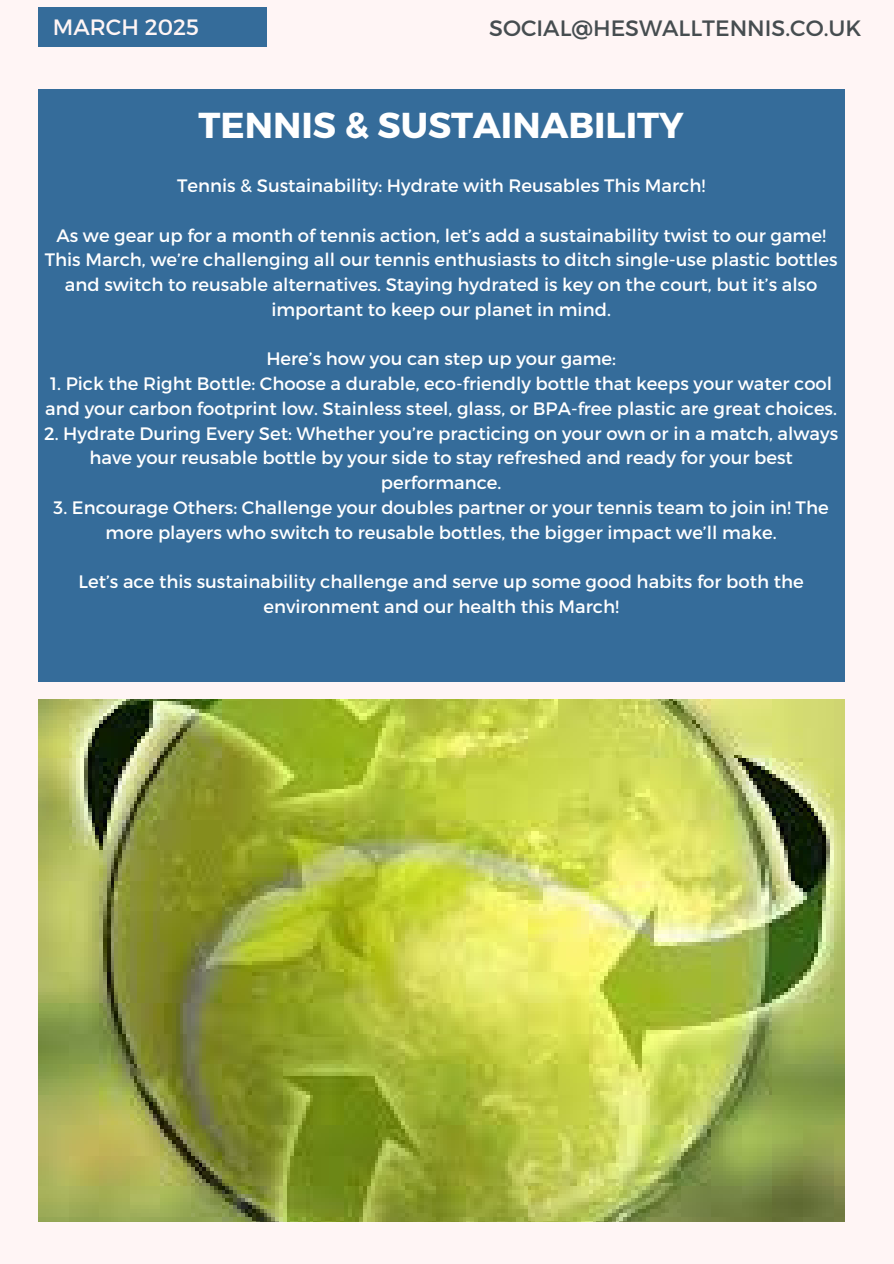
<style>
.page{position:relative;width:894px;height:1264px;background:#fff}
.page>*{position:absolute;margin:0;border:0;box-sizing:border-box;transform-origin:0 0}
.t1{font:700 36px "Montserrat";color:#fff}
.t2{font:700 36px "Montserrat";color:#fff5f5}
.t3{font:22.2px "Montserrat";color:#464d50}
.t4{font:22.2px "Montserrat";color:#fff5f5}
.t5{font:18px/24.8px "Montserrat";color:#fff;text-align:center}
</style>
<div class="page">
<div style="left:0;top:0;width:893px;height:1263px;background:#fff5f5"></div>
<div style="left:38px;top:7px;width:229px;height:39px;background:#356c9a"></div>
<div style="left:38px;top:89px;width:805px;height:593px;background:#356c9a"></div>
<img style="left:38px;top:699px;width:806px;height:522px">
<p class="t4" style="left:53px;top:12px;width:147px">MARCH 2025</p>
<h1 class="t3" style="left:489px;top:13px;width:373px">SOCIAL@HESWALLTENNIS.CO.UK</h1>
<h2 class="t2" style="left:521px;top:88px;width:284px">SOCIAL TENNIS</h2>
<h2 class="t1" style="left:198px;top:102px;width:486px">TENNIS &amp; SUSTAINABILITY</h2>
<h1 class="t5" style="left:177px;top:172px;width:529px">Tennis &amp; Sustainability: Hydrate with Reusables This March!</h1>
<p class="t5" style="left:45px;top:222px;width:794px">As we gear up for a month of tennis action, let’s add a sustainability twist to our game!<br>This March, we’re challenging all our tennis enthusiasts to ditch single-use plastic bottles and switch to reusable alternatives. Staying hydrated is key on the court, but it’s also important to keep our planet in mind.</p>
<p class="t5" style="left:266px;top:345px;width:351px">Here’s how you can step up your game:</p>
<p class="t5" style="left:45px;top:370px;width:793px;text-align:left">1. Pick the Right Bottle: Choose a durable, eco-friendly bottle that keeps your water cool and your carbon footprint low. Stainless steel, glass, or BPA-free plastic are great choices.</p>
<p class="t5" style="left:44px;top:420px;width:795px">2. Hydrate During Every Set: Whether you’re practicing on your own or in a match, always have your reusable bottle by your side to stay refreshed and ready for your best performance.</p>
<p class="t5" style="left:54px;top:494px;width:776px">3. Encourage Others: Challenge your doubles partner or your tennis team to join in! The more players who switch to reusable bottles, the bigger impact we’ll make.</p>
<p class="t5" style="left:79px;top:568px;width:726px">Let’s ace this sustainability challenge and serve up some good habits for both the environment and our health this March!</p>
</div>
